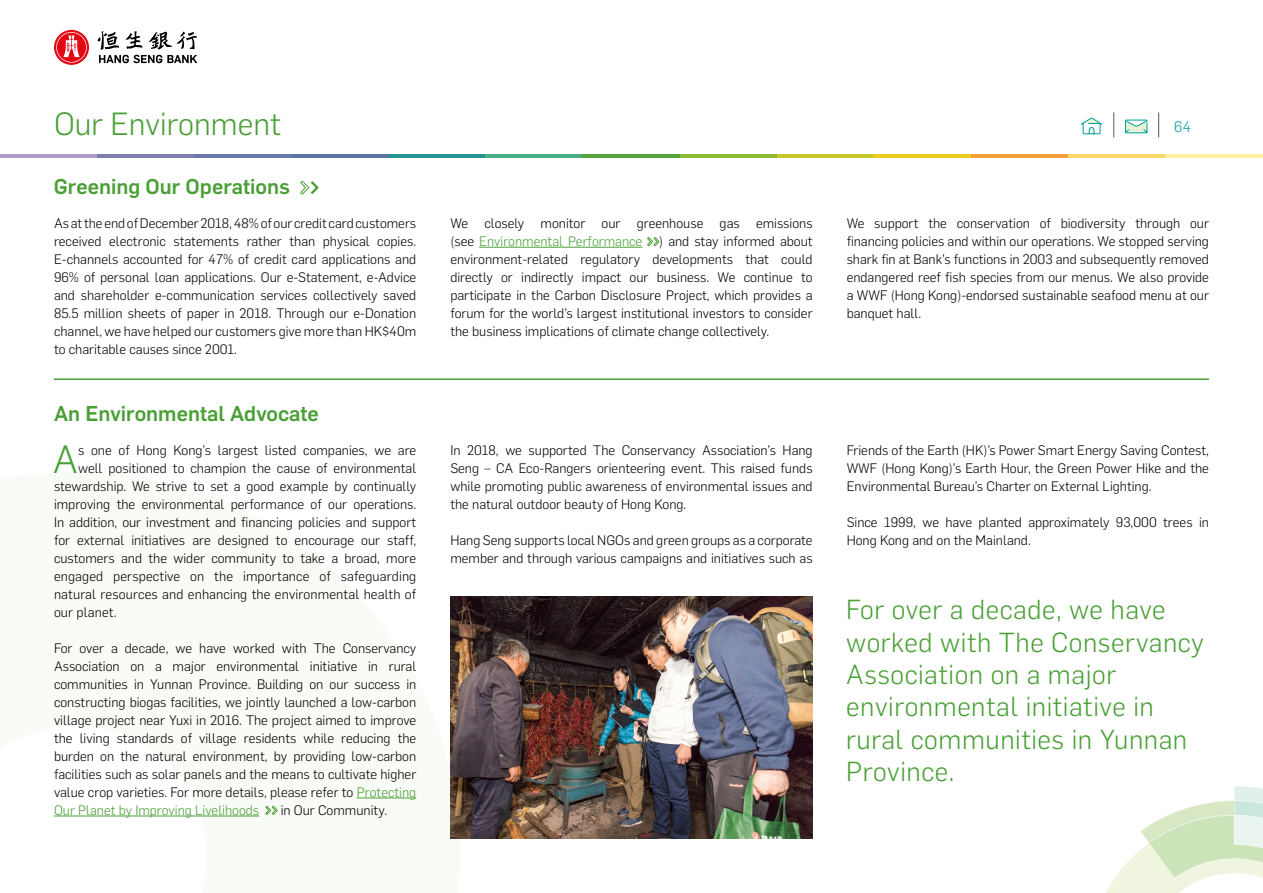
<style>
.page{position:relative;width:1263px;height:893px;background:#fff}
.page>*{position:absolute;margin:0;border:0;box-sizing:border-box;transform-origin:0 0}
.t1{font:300 38.7px "Flama";color:#499f35}
.t2{font:300 31.5px "Flama";color:#499f35}
.t3{font:300 27px/32.4px "Flama";letter-spacing:.02em;color:#499f35}
.t4{font:500 21px "Flama";color:#499f35}
.t5{font:300 15px "Flama";color:#00a19a}
.t6{font:300 13.5px/18px "Flama";color:#000;text-align:justify}
.s1{color:#499f35}
</style>
<div class="page">
<svg style="left:1106px;top:786px;width:157px;height:107px"></svg>
<hr style="left:54px;top:378px;width:1155px;height:2px;background:#499f35">
<svg style="left:300px;top:181px;width:19px;height:14px"></svg>
<hr style="left:0;top:154px;width:97px;height:4px;background:#af9ec8">
<hr style="left:97px;top:154px;width:97px;height:4px;background:#7e7fae">
<hr style="left:194px;top:154px;width:97px;height:4px;background:#6a7bab">
<hr style="left:291px;top:154px;width:98px;height:4px;background:#5c76a1">
<hr style="left:389px;top:154px;width:97px;height:4px;background:#279591">
<hr style="left:486px;top:154px;width:97px;height:4px;background:#49ae83">
<hr style="left:583px;top:154px;width:97px;height:4px;background:#55a43c">
<hr style="left:680px;top:154px;width:97px;height:4px;background:#8dbb35">
<hr style="left:777px;top:154px;width:97px;height:4px;background:#c6c927">
<hr style="left:874px;top:154px;width:97px;height:4px;background:#edcd19">
<hr style="left:971px;top:154px;width:98px;height:4px;background:#f59f38">
<hr style="left:1069px;top:154px;width:97px;height:4px;background:#fcd76c">
<hr style="left:1166px;top:154px;width:97px;height:4px;background:#faf0a0">
<svg style="left:54px;top:30px;width:35px;height:35px"></svg>
<svg style="left:56px;top:32px;width:31px;height:31px"></svg>
<svg style="left:98px;top:31px;width:99px;height:32px"></svg>
<svg style="left:1113px;top:112px;width:1px;height:25px"></svg>
<svg style="left:1158px;top:112px;width:1px;height:25px"></svg>
<hr style="left:357px;top:798px;width:59px;height:1px;background:#499f35">
<hr style="left:54px;top:816px;width:205px;height:1px;background:#499f35">
<hr style="left:479px;top:247px;width:163px;height:1px;background:#499f35">
<svg style="left:1125px;top:119px;width:23px;height:14px"></svg>
<svg style="left:1081px;top:117px;width:21px;height:17px"></svg>
<svg style="left:265px;top:806px;width:13px;height:9px"></svg>
<svg style="left:647px;top:237px;width:13px;height:9px"></svg>
<img style="left:450px;top:596px;width:363px;height:242px">
<h2 class="t2" style="left:54px;top:102px;width:229px">Our Environment</h2>
<p class="t5" style="left:1174px;top:116px;width:18px">64</p>
<h3 class="t4" style="left:54px;top:171px;width:238px">Greening Our Operations</h3>
<p class="t6" style="left:54px;top:213px;width:364px">As at the end of December 2018, 48% of our credit card customers received electronic statements rather than physical copies.<br>E-channels accounted for 47% of credit card applications and 96% of personal loan applications. Our e-Statement, e-Advice and shareholder e-communication services collectively saved 85.5 million sheets of paper in 2018. Through our e-Donation channel, we have helped our customers give more than HK$40m to charitable causes since 2001.</p>
<h3 class="t4" style="left:54px;top:398px;width:266px">An Environmental Advocate</h3>
<h1 class="t1" style="left:53px;top:433px;width:27px">A</h1>
<p class="t6" style="left:78px;top:440px;width:340px">s one of Hong Kong’s largest listed companies, we are</p>
<p class="t6" style="left:78px;top:458px;width:340px">well positioned to champion the cause of environmental</p>
<p class="t6" style="left:54px;top:476px;width:364px">stewardship. We strive to set a good example by continually</p>
<p class="t6" style="left:54px;top:494px;width:364px">improving the environmental performance of our operations.</p>
<p class="t6" style="left:54px;top:512px;width:364px">In addition, our investment and fnancing policies and support</p>
<p class="t6" style="left:54px;top:530px;width:364px">for external initiatives are designed to encourage our staff,</p>
<p class="t6" style="left:54px;top:548px;width:364px">customers and the wider community to take a broad, more</p>
<p class="t6" style="left:54px;top:566px;width:364px">engaged perspective on the importance of safeguarding</p>
<p class="t6" style="left:54px;top:584px;width:364px">natural resources and enhancing the environmental health of</p>
<p class="t6" style="left:54px;top:602px;width:64px">our planet.</p>
<p class="t6" style="left:54px;top:638px;width:364px">For over a decade, we have worked with The Conservancy Association on a major environmental initiative in rural communities in Yunnan Province. Building on our success in constructing biogas facilities, we jointly launched a low-carbon village project near Yuxi in 2016. The project aimed to improve the living standards of village residents while reducing the burden on the natural environment, by providing low-carbon facilities such as solar panels and the means to cultivate higher value crop varieties. For more details, please refer to <span class="s1">Protecting Our Planet by Improving Livelihoods</span></p>
<p class="t6" style="left:281px;top:800px;width:108px">in Our Community.</p>
<p class="t6" style="left:450px;top:213px;width:364px">We closely monitor our greenhouse gas emissions (see <span class="s1">Environmental Performance</span> ) and stay informed about environment-related regulatory developments that could directly or indirectly impact our business. We continue to participate in the Carbon Disclosure Project, which provides a forum for the world’s largest institutional investors to consider the business implications of climate change collectively.</p>
<p class="t6" style="left:450px;top:440px;width:364px">In 2018, we supported The Conservancy Association’s Hang Seng – CA Eco-Rangers orienteering event. This raised funds while promoting public awareness of environmental issues and the natural outdoor beauty of Hong Kong.</p>
<p class="t6" style="left:450px;top:530px;width:364px">Hang Seng supports local NGOs and green groups as a corporate member and through various campaigns and initiatives such as</p>
<p class="t6" style="left:847px;top:213px;width:364px">We support the conservation of biodiversity through our fnancing policies and within our operations. We stopped serving shark fn at Bank’s functions in 2003 and subsequently removed endangered reef fsh species from our menus. We also provide a WWF (Hong Kong)-endorsed sustainable seafood menu at our banquet hall.</p>
<p class="t6" style="left:847px;top:440px;width:364px">Friends of the Earth (HK)’s Power Smart Energy Saving Contest, WWF (Hong Kong)’s Earth Hour, the Green Power Hike and the Environmental Bureau’s Charter on External Lighting.</p>
<p class="t6" style="left:847px;top:512px;width:364px">Since 1999, we have planted approximately 93,000 trees in<br>Hong Kong and on the Mainland.</p>
<h3 class="t3" style="left:846px;top:592px;width:359px">For over a decade, we have worked with The Conservancy<br>Association on a major environmental initiative in rural communities in Yunnan<br>Province.</h3>
</div>
